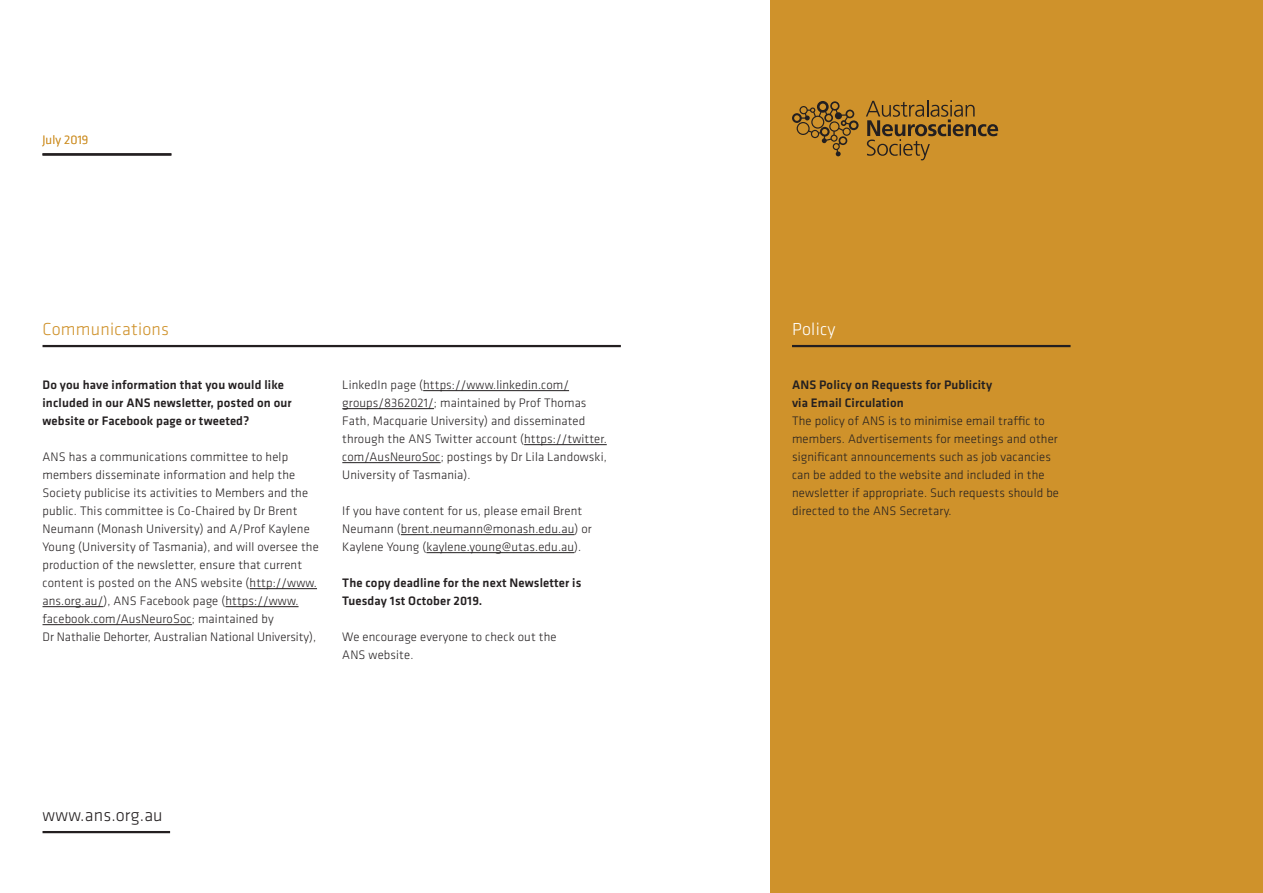
<style>
.page{position:relative;width:1263px;height:893px;background:#fff}
.page>*{position:absolute;margin:0;border:0;box-sizing:border-box;transform-origin:0 0}
.t1{font:300 18px "Klavika Basic";letter-spacing:.015em;color:#cf922b}
.t2{font:300 18px "Klavika Basic";letter-spacing:.01em;color:#231f20}
.t3{font:300 18px "Klavika Basic";letter-spacing:.015em;color:#fff}
.ANS_body{font:300 12.75px/18px "Klavika Basic";letter-spacing:.01em;color:#231f20}
.ANS_body-2{font:500 12.75px/18px "Klavika Basic";letter-spacing:.01em;color:#231f20}
.t4{font:300 12.75px "Klavika Basic";letter-spacing:.01em;color:#cf922b}
</style>
<div class="page">
<hr style="left:43px;top:153px;width:128px;height:3px;background:#231f20">
<div style="left:771px;top:0;width:492px;height:893px;background:#cf922b"></div>
<hr style="left:792px;top:345px;width:278px;height:2px;background:#231f20">
<hr style="left:43px;top:345px;width:578px;height:2px;background:#231f20">
<hr style="left:43px;top:831px;width:127px;height:2px;background:#231f20">
<hr style="left:250px;top:588px;width:67px;height:1px;background:#231f20">
<hr style="left:43px;top:606px;width:60px;height:1px;background:#231f20">
<hr style="left:225px;top:606px;width:74px;height:1px;background:#231f20">
<hr style="left:43px;top:624px;width:149px;height:1px;background:#231f20">
<hr style="left:423px;top:390px;width:146px;height:1px;background:#231f20">
<hr style="left:342px;top:408px;width:92px;height:1px;background:#231f20">
<hr style="left:524px;top:444px;width:83px;height:1px;background:#231f20">
<hr style="left:342px;top:462px;width:99px;height:1px;background:#231f20">
<hr style="left:401px;top:534px;width:174px;height:1px;background:#231f20">
<hr style="left:426px;top:552px;width:148px;height:1px;background:#231f20">
<svg style="left:866px;top:100px;width:132px;height:60px"></svg>
<svg style="left:792px;top:101px;width:66px;height:55px"></svg>
<p class="t4" style="left:43px;top:132px;width:47px">July 2019</p>
<p class="t1" style="left:43px;top:319px;width:128px">Communications</p>
<p class="ANS_body-2" style="left:43px;top:376px;width:251px">Do you have information that you would like included in our ANS newsletter, posted on our website or Facebook page or tweeted?</p>
<p class="ANS_body" style="left:43px;top:448px;width:278px">ANS has a communications committee to help members disseminate information and help the Society publicise its activities to Members and the public. This committee is Co-Chaired by Dr Brent Neumann (Monash University) and A/Prof Kaylene Young (University of Tasmania), and will oversee the production of the newsletter, ensure that current content is posted on the ANS website (http://www. ans.org.au/), ANS Facebook page (https://www. facebook.com/AusNeuroSoc; maintained by<br>Dr Nathalie Dehorter, Australian National University),</p>
<p class="ANS_body" style="left:342px;top:376px;width:266px">LinkedIn page (https://www.linkedin.com/ groups/8362021/; maintained by Prof Thomas Fath, Macquarie University) and disseminated through the ANS Twitter account (https://twitter. com/AusNeuroSoc; postings by Dr Lila Landowski, University of Tasmania).</p>
<p class="ANS_body" style="left:342px;top:502px;width:251px">If you have content for us, please email Brent<br>Neumann (brent.neumann@monash.edu.au) or<br>Kaylene Young (kaylene.young@utas.edu.au).</p>
<p class="ANS_body-2" style="left:342px;top:574px;width:241px">The copy deadline for the next Newsletter is<br>Tuesday 1st October 2019.</p>
<p class="ANS_body" style="left:342px;top:628px;width:216px">We encourage everyone to check out the<br>ANS website.</p>
<p class="t2" style="left:43px;top:805px;width:122px">www.ans.org.au</p>
<p class="t3" style="left:792px;top:319px;width:45px">Policy</p>
<p class="ANS_body-2" style="left:792px;top:376px;width:202px">ANS Policy on Requests for Publicity via Email Circulation</p>
<p class="ANS_body" style="left:792px;top:412px;width:269px">The policy of ANS is to minimise email traffic to members. Advertisements for meetings and other significant announcements such as job vacancies can be added to the website and included in the newsletter if appropriate. Such requests should be directed to the ANS Secretary.</p>
</div>
